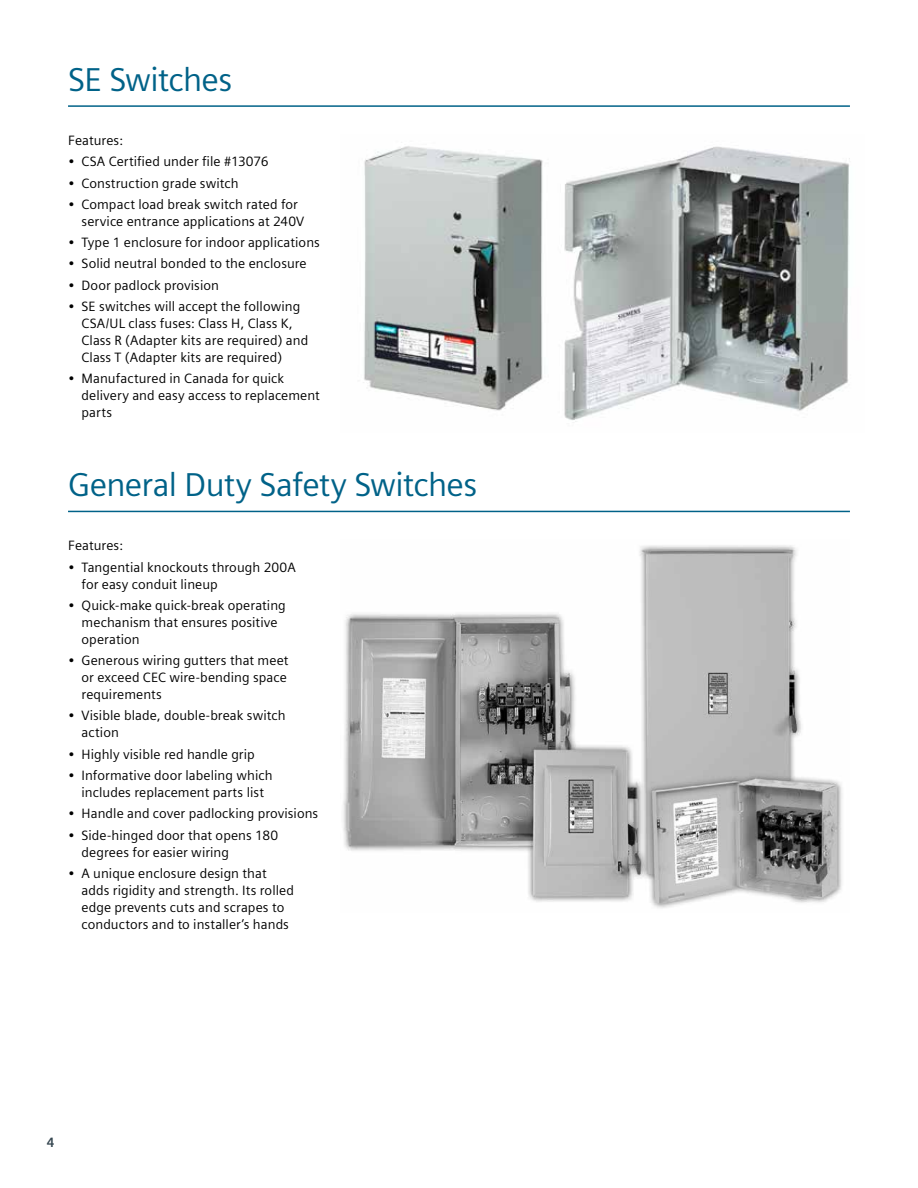
<style>
.page{position:relative;width:918px;height:1188px;background:#fff}
.page>*{position:absolute;margin:0;border:0;box-sizing:border-box;transform-origin:0 0}
.t1{font:33px "Siemens Sans OT";letter-spacing:-.02em;color:#006288}
.t2{font:13.5px/17px "Siemens Sans OT";letter-spacing:.005em;color:#000}
.t3{font:700 13.5px "Siemens Sans OT";color:#34454f}
</style>
<div class="page">
<img style="left:363px;top:146px;width:180px;height:265px">
<img style="left:343px;top:545px;width:499px;height:363px">
<hr style="left:68px;top:105px;width:782px;height:2px;background:#006288">
<hr style="left:68px;top:511px;width:782px;height:1px;background:#006288">
<img style="left:564px;top:146px;width:286px;height:276px">
<h1 class="t1" style="left:68px;top:61px;width:166px">SE Switches</h1>
<p class="t2" style="left:68px;top:132px;width:56px">Features:</p>
<p class="t2" style="left:68px;top:153px;width:202px">• CSA Certified under file #13076</p>
<p class="t2" style="left:68px;top:174px;width:172px">• Construction grade switch</p>
<p class="t2" style="left:82px;top:196px;width:224px;text-indent:-14px">• Compact load break switch rated for service entrance applications at 240V</p>
<p class="t2" style="left:68px;top:234px;width:253px">• Type 1 enclosure for indoor applications</p>
<p class="t2" style="left:68px;top:255px;width:240px">• Solid neutral bonded to the enclosure</p>
<p class="t2" style="left:68px;top:276px;width:152px">• Door padlock provision</p>
<p class="t2" style="left:82px;top:298px;width:228px;text-indent:-14px">• SE switches will accept the following CSA/UL class fuses: Class H, Class K, Class R (Adapter kits are required) and Class T (Adapter kits are required)</p>
<p class="t2" style="left:82px;top:370px;width:240px;text-indent:-14px">• Manufactured in Canada for quick delivery and easy access to replacement parts</p>
<h1 class="t1" style="left:68px;top:466px;width:411px">General Duty Safety Switches</h1>
<p class="t2" style="left:68px;top:537px;width:56px">Features:</p>
<p class="t2" style="left:82px;top:559px;width:216px;text-indent:-14px">• Tangential knockouts through 200A for easy conduit lineup</p>
<p class="t2" style="left:82px;top:597px;width:206px;text-indent:-14px">• Quick-make quick-break operating mechanism that ensures positive operation</p>
<p class="t2" style="left:82px;top:652px;width:208px;text-indent:-14px">• Generous wiring gutters that meet or exceed CEC wire-bending space requirements</p>
<p class="t2" style="left:82px;top:707px;width:206px;text-indent:-14px">• Visible blade, double-break switch action</p>
<p class="t2" style="left:68px;top:746px;width:188px">• Highly visible red handle grip</p>
<p class="t2" style="left:68px;top:767px;width:206px;text-align:center">• Informative door labeling which includes replacement parts list</p>
<p class="t2" style="left:68px;top:805px;width:252px">• Handle and cover padlocking provisions</p>
<p class="t2" style="left:82px;top:826px;width:198px;text-indent:-14px">• Side-hinged door that opens 180 degrees for easier wiring</p>
<p class="t2" style="left:82px;top:865px;width:214px;text-indent:-14px">• A unique enclosure design that adds rigidity and strength. Its rolled edge prevents cuts and scrapes to conductors and to installer’s hands</p>
<p class="t3" style="left:47px;top:1135px;width:9px">4</p>
</div>
